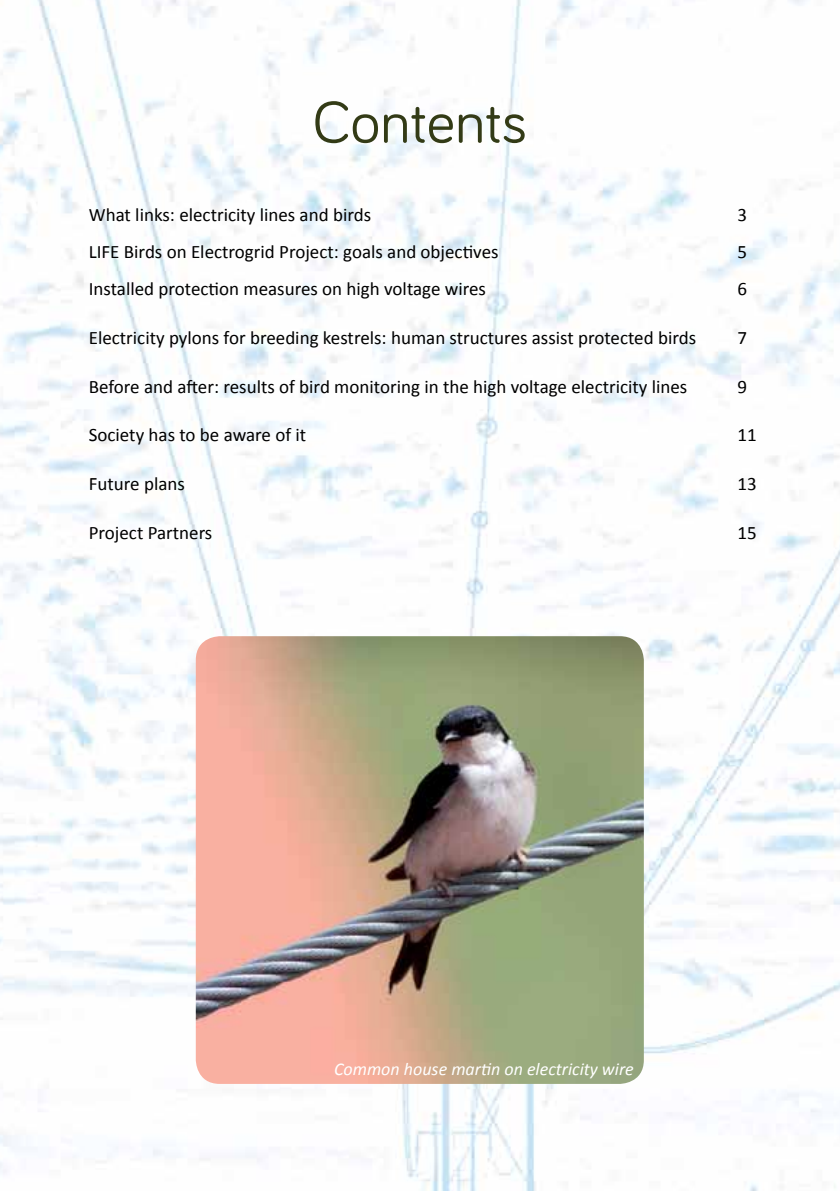
<style>
.page{position:relative;width:840px;height:1191px;background:#fff}
.page>*{position:absolute;margin:0;border:0;box-sizing:border-box;transform-origin:0 0}
.t1{font:60px "Bariol";color:#333b16}
.t2{font:19px "Calibri";color:#000}
.t3{font:italic 18px "Calibri";color:#fff}
</style>
<div class="page">
<img style="left:0;top:0;width:839px;height:1191px">
<img style="left:196px;top:636px;width:447px;height:448px">
<h1 class="t1" style="left:312px;top:82px;width:216px">Contents</h1>
<p class="t2" style="left:89px;top:202px;width:284px">What links: electricity lines and birds</p>
<p class="t2" style="left:737px;top:202px;width:11px">3</p>
<p class="t2" style="left:89px;top:240px;width:411px">LIFE Birds on Electrogrid Project: goals and objectives</p>
<p class="t2" style="left:737px;top:240px;width:11px">5</p>
<p class="t2" style="left:89px;top:277px;width:398px">Installed protection measures on high voltage wires</p>
<p class="t2" style="left:737px;top:277px;width:11px">6</p>
<p class="t2" style="left:89px;top:326px;width:608px">Electricity pylons for breeding kestrels: human structures assist protected birds</p>
<p class="t2" style="left:737px;top:326px;width:11px">7</p>
<p class="t2" style="left:89px;top:374px;width:599px">Before and after: results of bird monitoring in the high voltage electricity lines</p>
<p class="t2" style="left:737px;top:374px;width:11px">9</p>
<p class="t2" style="left:89px;top:423px;width:219px">Society has to be aware of it</p>
<p class="t2" style="left:737px;top:423px;width:21px">11</p>
<p class="t2" style="left:89px;top:472px;width:98px">Future plans</p>
<p class="t2" style="left:737px;top:472px;width:21px">13</p>
<p class="t2" style="left:89px;top:520px;width:125px">Project Partners</p>
<p class="t2" style="left:737px;top:520px;width:21px">15</p>
<p class="t3" style="left:334px;top:1056px;width:301px">Common house martin on electricity wire</p>
</div>
